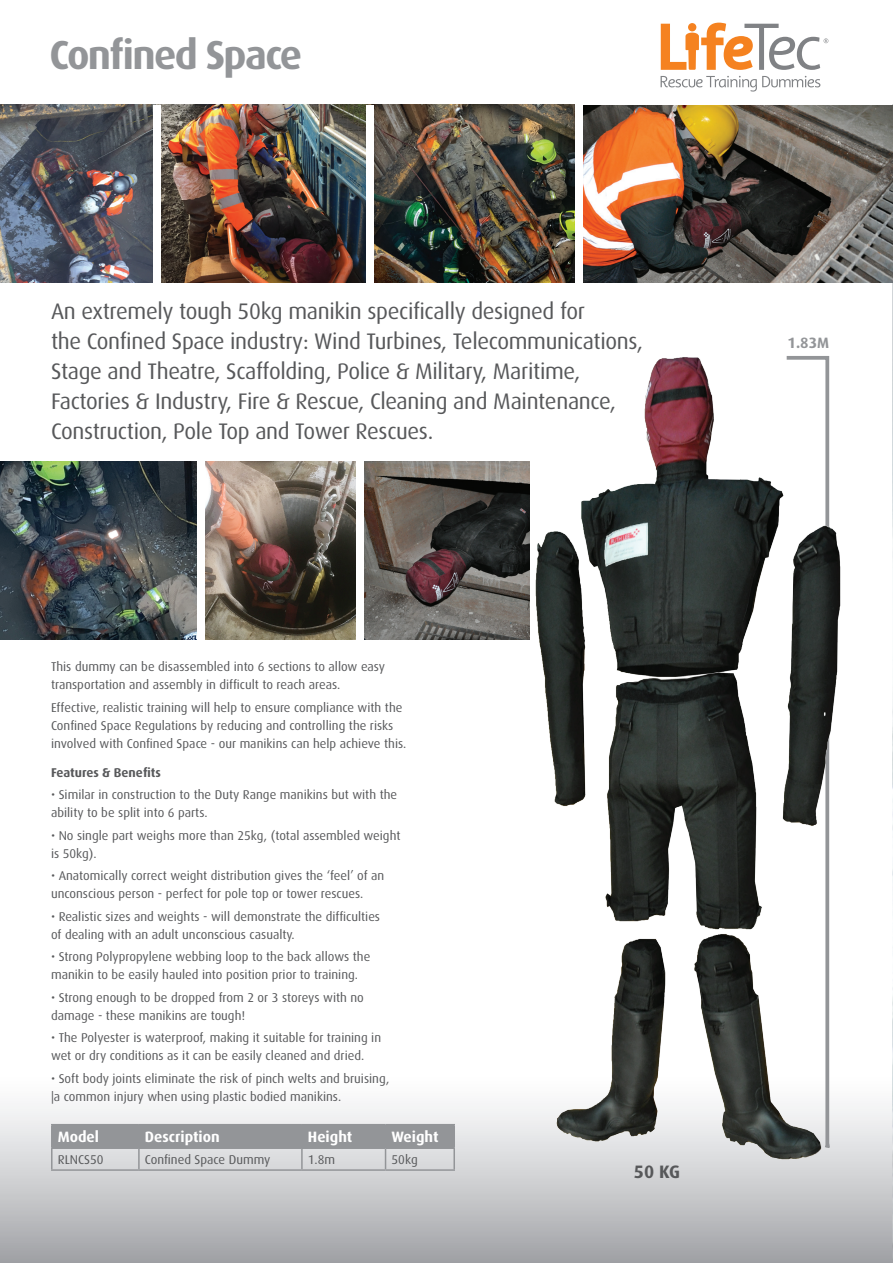
<style>
.page{position:relative;width:893px;height:1263px;background:#fff}
.page>*{position:absolute;margin:0;border:0;box-sizing:border-box;transform-origin:0 0}
.t1{font:700 40.5px "Dax";letter-spacing:-.04em;color:#939598}
.t2{font:22.5px/30px "Dax";letter-spacing:-.015em;color:#57585a}
.t3{font:700 18px "Dax";color:#57585a}
.t4{font:700 15px "Dax";color:#fff}
.t5{font:700 15px "Dax";color:#939598}
.t6{font:12.75px/18px "Dax";color:#57585a}
.t7{font:700 12.75px "Dax";color:#57585a}
</style>
<div class="page">
<div style="left:440px;top:1061px;width:453px;height:202px;background:linear-gradient(to bottom,#fff,#a4a6aa)"></div>
<div style="left:0;top:1061px;width:440px;height:202px;background:linear-gradient(to bottom,#fff,#a4a6aa)"></div>
<img style="left:892px;top:104px;width:1px;height:1159px">
<svg style="left:661px;top:76px;width:159px;height:16px"></svg>
<svg style="left:661px;top:23px;width:167px;height:47px"></svg>
<img style="left:0;top:105px;width:153px;height:177px">
<img style="left:161px;top:105px;width:732px;height:178px">
<img style="left:373px;top:105px;width:202px;height:177px">
<div style="left:575px;top:103px;width:8px;height:181px;background:#fff"></div>
<div style="left:366px;top:105px;width:7px;height:179px;background:#fff"></div>
<hr style="left:51px;top:1124px;width:88px;height:1px;background:#939598">
<hr style="left:51px;top:1125px;width:2px;height:22px;background:#939598">
<hr style="left:139px;top:1124px;width:163px;height:1px;background:#939598">
<hr style="left:302px;top:1124px;width:84px;height:1px;background:#939598">
<hr style="left:386px;top:1124px;width:69px;height:1px;background:#939598">
<hr style="left:453px;top:1125px;width:2px;height:22px;background:#939598">
<hr style="left:51px;top:1147px;width:88px;height:2px;background:#939598">
<hr style="left:51px;top:1149px;width:2px;height:20px;background:#939598">
<hr style="left:386px;top:1147px;width:69px;height:2px;background:#939598">
<svg style="left:52px;top:1125px;width:401px;height:44px;background:#b3b4b7"></svg>
<hr style="left:453px;top:1149px;width:2px;height:20px;background:#939598">
<hr style="left:51px;top:1169px;width:88px;height:2px;background:#939598">
<hr style="left:139px;top:1169px;width:163px;height:2px;background:#939598">
<hr style="left:302px;top:1169px;width:84px;height:2px;background:#939598">
<hr style="left:386px;top:1169px;width:69px;height:2px;background:#939598">
<img style="left:0;top:461px;width:197px;height:179px">
<img style="left:364px;top:461px;width:142px;height:178px">
<img style="left:205px;top:461px;width:151px;height:178px">
<img style="left:506px;top:356px;width:346px;height:817px">
<h1 class="t1" style="left:50px;top:32px;width:254px">Confined Space</h1>
<p class="t2" style="left:51px;top:297px;width:593px">An extremely tough 50kg manikin specifically designed for<br>the Confined Space industry: Wind Turbines, Telecommunications, Stage and Theatre, Scaffolding, Police &amp; Military, Maritime, Factories &amp; Industry, Fire &amp; Rescue, Cleaning and Maintenance, Construction, Pole Top and Tower Rescues.</p>
<p class="t6" style="left:51px;top:658px;width:336px">This dummy can be disassembled into 6 sections to allow easy transportation and assembly in difficult to reach areas.</p>
<p class="t6" style="left:51px;top:698px;width:357px">Effective, realistic training will help to ensure compliance with the<br>Confined Space Regulations by reducing and controlling the risks involved with Confined Space - our manikins can help achieve this.</p>
<p class="t7" style="left:51px;top:765px;width:111px">Features &amp; Benefits</p>
<p class="t6" style="left:51px;top:786px;width:348px">• Similar in construction to the Duty Range manikins but with the ability to be split into 6 parts.</p>
<p class="t6" style="left:51px;top:826px;width:351px">• No single part weighs more than 25kg, (total assembled weight is 50kg).</p>
<p class="t6" style="left:51px;top:867px;width:335px">• Anatomically correct weight distribution gives the ‘feel’ of an unconscious person - perfect for pole top or tower rescues.</p>
<p class="t6" style="left:51px;top:907px;width:331px">• Realistic sizes and weights - will demonstrate the difficulties of dealing with an adult unconscious casualty.</p>
<p class="t6" style="left:51px;top:948px;width:321px">• Strong Polypropylene webbing loop to the back allows the manikin to be easily hauled into position prior to training.</p>
<p class="t6" style="left:51px;top:988px;width:314px">• Strong enough to be dropped from 2 or 3 storeys with no damage - these manikins are tough!</p>
<p class="t6" style="left:51px;top:1029px;width:332px">• The Polyester is waterproof, making it suitable for training in wet or dry conditions as it can be easily cleaned and dried.</p>
<p class="t6" style="left:51px;top:1069px;width:340px">• Soft body joints eliminate the risk of pinch welts and bruising, |a common injury when using plastic bodied manikins.</p>
<p class="t4" style="left:58px;top:1128px;width:43px">Model</p>
<p class="t4" style="left:145px;top:1128px;width:76px">Description</p>
<p class="t4" style="left:308px;top:1128px;width:46px">Height</p>
<p class="t4" style="left:392px;top:1128px;width:49px">Weight</p>
<p class="t6" style="left:58px;top:1151px;width:47px">RLNCS50</p>
<p class="t6" style="left:145px;top:1151px;width:127px">Confined Space Dummy</p>
<p class="t6" style="left:308px;top:1151px;width:29px">1.8m</p>
<p class="t6" style="left:392px;top:1151px;width:28px">50kg</p>
<h3 class="t3" style="left:634px;top:1161px;width:48px">50 KG</h3>
<p class="t5" style="left:788px;top:334px;width:43px">1.83M</p>
</div>
